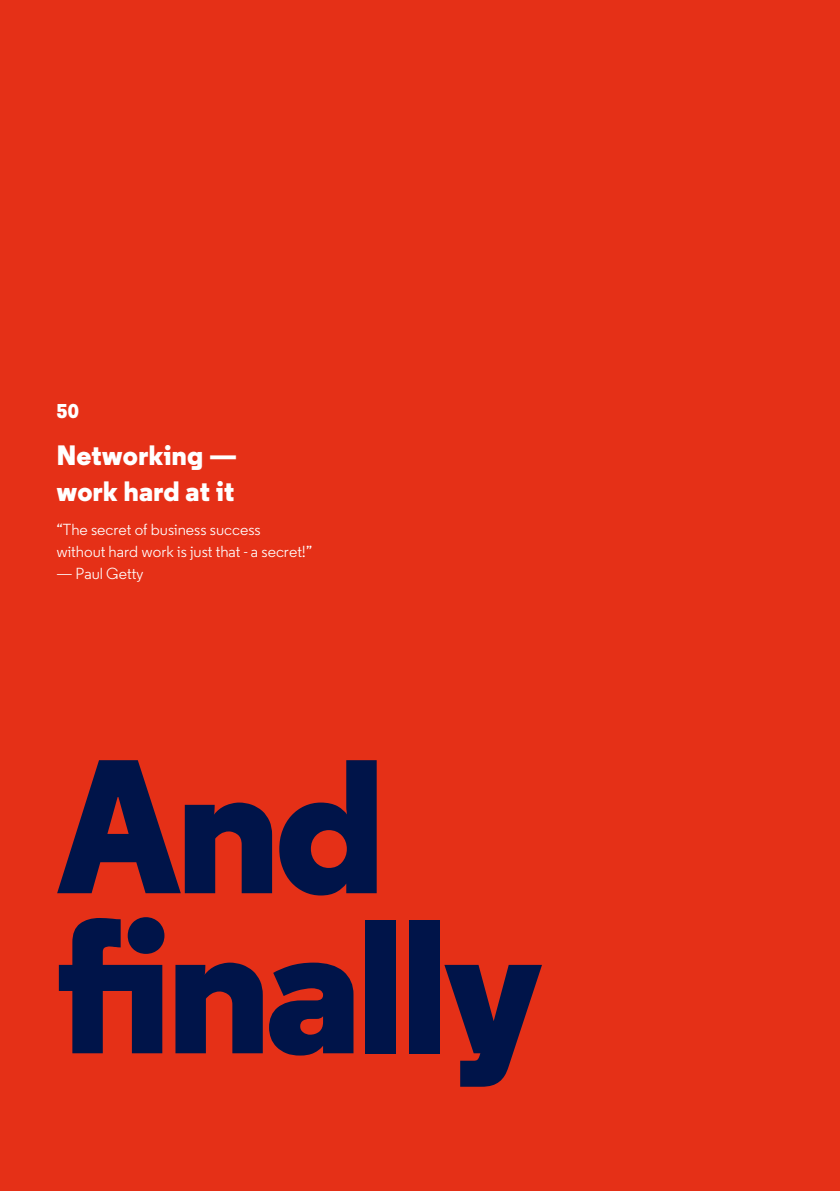
<style>
.page{position:relative;width:840px;height:1191px;background:#fff}
.page>*{position:absolute;margin:0;border:0;box-sizing:border-box;transform-origin:0 0}
.t1{font:800 190px/160px "Regular";letter-spacing:-.03em;color:#001449}
.H3___White{font:800 28px/36px "Regular";color:#fff}
.Number___White{font:800 20px "Regular";color:#fff}
.Body___White{font:16px/22px "Regular";color:#fff}
</style>
<div class="page">
<div style="left:0;top:0;width:839px;height:1191px;background:#e53017"></div>
<p class="Number___White" style="left:56px;top:398px;width:24px">50</p>
<p class="H3___White" style="left:56px;top:438px;width:182px">Networking — work hard at it</p>
<p class="Body___White" style="left:56px;top:518px;width:257px">“The secret of business success without hard work is just that - a secret!”</p>
<p class="Body___White" style="left:56px;top:562px;width:89px">— Paul Getty</p>
<p class="t1" style="left:56px;top:749px;width:488px">And finally</p>
</div>
